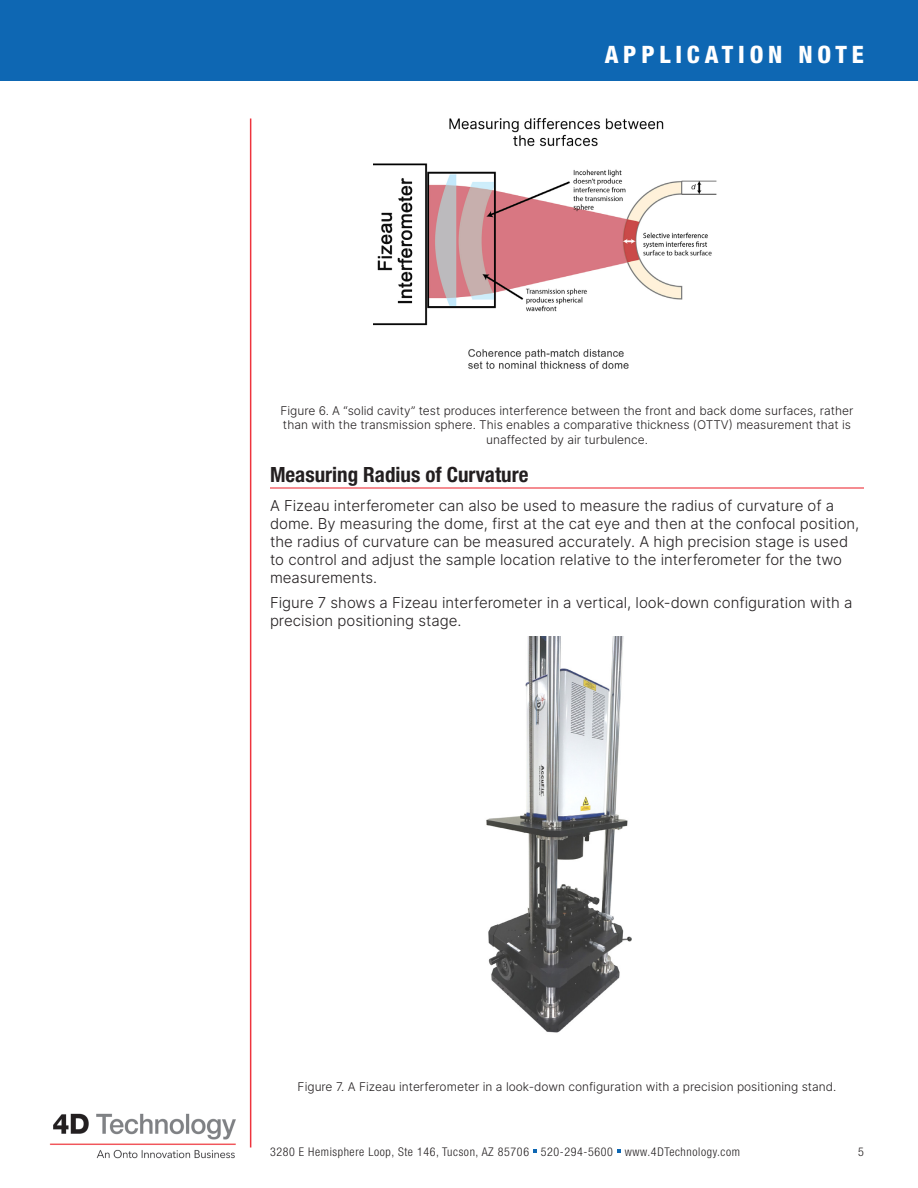
<style>
.page{position:relative;width:918px;height:1188px;background:#fff}
.page>*{position:absolute;margin:0;border:0;box-sizing:border-box;transform-origin:0 0}
.t1{font:800 condensed 24px "Helvetica Neue";letter-spacing:.2em;color:#fff}
.t2{font:700 condensed 21px "Helvetica Neue";color:#231f20}
.Body_Text{font:15px/18px "Inter Light BETA";color:#231f20}
.t3{font:12px/14.4px "Inter Light BETA";color:#231f20;text-align:center}
.t4{font:300 condensed 12px "Helvetica Neue";letter-spacing:.05em;color:#231f20}
</style>
<div class="page">
<div style="left:0;top:0;width:918px;height:81px;background:#0e67b3"></div>
<hr style="left:250px;top:118px;width:1px;height:1030px;background:#ee343d">
<svg style="left:533px;top:1149px;width:4px;height:4px"></svg>
<svg style="left:617px;top:1149px;width:4px;height:4px"></svg>
<img style="left:49px;top:1113px;width:187px;height:46px">
<hr style="left:270px;top:487px;width:594px;height:2px;background:#ee343d">
<img style="left:374px;top:118px;width:343px;height:251px">
<img style="left:486px;top:637px;width:146px;height:396px">
<h1 class="t1" style="left:605px;top:40px;width:261px">APPLICATION NOTE</h1>
<p class="t3" style="left:280px;top:403px;width:575px">Figure 6. A “solid cavity” test produces interference between the front and back dome surfaces, rather than with the transmission sphere. This enables a comparative thickness (OTTV) measurement that is unaffected by air turbulence.</p>
<p class="t2" style="left:270px;top:462px;width:260px">Measuring Radius of Curvature</p>
<p class="Body_Text" style="left:270px;top:496px;width:591px">A Fizeau interferometer can also be used to measure the radius of curvature of a dome. By measuring the dome, first at the cat eye and then at the confocal position, the radius of curvature can be measured accurately. A high precision stage is used to control and adjust the sample location relative to the interferometer for the two measurements.</p>
<p class="Body_Text" style="left:270px;top:594px;width:584px">Figure 7 shows a Fizeau interferometer in a vertical, look-down configuration with a precision positioning stage.</p>
<p class="t3" style="left:298px;top:1079px;width:540px">Figure 7. A Fizeau interferometer in a look-down configuration with a precision positioning stand.</p>
<p class="t4" style="left:270px;top:1145px;width:471px">3280 E Hemisphere Loop, Ste 146, Tucson, AZ 85706 520-294-5600 www.4DTechnology.com</p>
<p class="t4" style="left:858px;top:1145px;width:7px">5</p>
</div>
